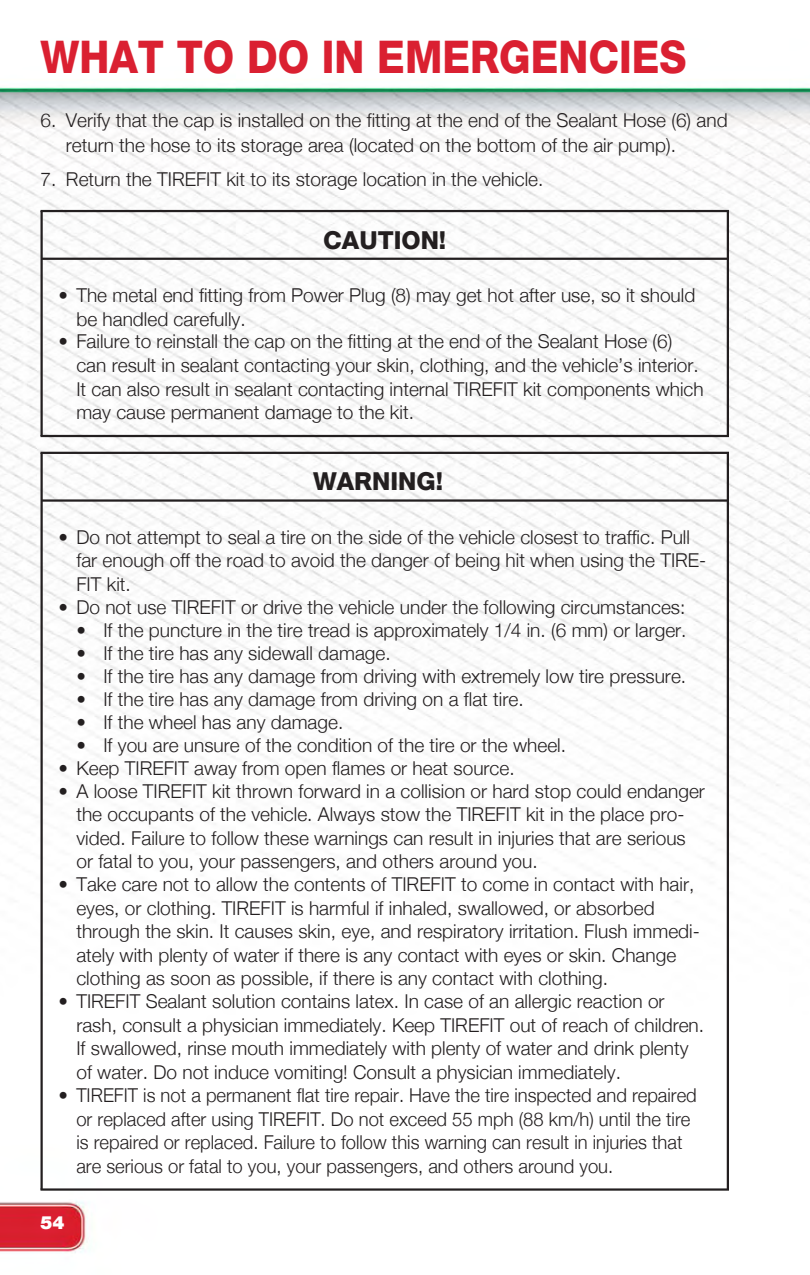
<style>
.page{position:relative;width:810px;height:1275px;background:#fff}
.page>*{position:absolute;margin:0;border:0;box-sizing:border-box;transform-origin:0 0}
.t1{font:45px "ABART Hheavy";color:#da2031;scale:.9 1}
.t2{font:24.75px "ABART Hheavy";color:#231f20}
.t3{font:19.12px/23.6px "ABART Hlight";color:#231f20}
.t4{font:18px "ABART Hblack";color:#fff}
</style>
<div class="page">
<img style="left:0;top:86px;width:810px;height:1167px">
<hr style="left:42px;top:258px;width:686px;height:2px;background:#231f20">
<hr style="left:40px;top:210px;width:689px;height:2px;background:#231f20">
<hr style="left:727px;top:211px;width:2px;height:225px;background:#231f20">
<hr style="left:40px;top:435px;width:689px;height:2px;background:#231f20">
<hr style="left:40px;top:211px;width:3px;height:225px;background:#231f20">
<hr style="left:42px;top:499px;width:686px;height:3px;background:#231f20">
<hr style="left:40px;top:452px;width:689px;height:2px;background:#231f20">
<hr style="left:727px;top:453px;width:2px;height:737px;background:#231f20">
<hr style="left:40px;top:1188px;width:689px;height:3px;background:#231f20">
<hr style="left:40px;top:453px;width:3px;height:737px;background:#231f20">
<h1 class="t1" style="left:40px;top:30px;width:719px">WHAT TO DO IN EMERGENCIES</h1>
<p class="t3" style="left:66px;top:108px;width:663px;line-height:24.8px;text-indent:-25px">6. Verify that the cap is installed on the fitting at the end of the Sealant Hose (6) and return the hose to its storage area (located on the bottom of the air pump).</p>
<p class="t3" style="left:40px;top:167px;width:505px">7. Return the TIREFIT kit to its storage location in the vehicle.</p>
<p class="t2" style="left:323px;top:225px;width:125px">CAUTION!</p>
<p class="t3" style="left:76px;top:283px;width:620px;text-indent:-18px">• The metal end fitting from Power Plug (8) may get hot after use, so it should be handled carefully.</p>
<p class="t3" style="left:76px;top:329px;width:629px;text-indent:-18px">• Failure to reinstall the cap on the fitting at the end of the Sealant Hose (6) can result in sealant contacting your skin, clothing, and the vehicle’s interior.<br>It can also result in sealant contacting internal TIREFIT kit components which may cause permanent damage to the kit.</p>
<p class="t2" style="left:313px;top:467px;width:131px">WARNING!</p>
<p class="t3" style="left:76px;top:525px;width:631px;text-indent:-18px">• Do not attempt to seal a tire on the side of the vehicle closest to traffic. Pull far enough off the road to avoid the danger of being hit when using the TIRE-<br>FIT kit.</p>
<p class="t3" style="left:58px;top:595px;width:629px">• Do not use TIREFIT or drive the vehicle under the following circumstances:</p>
<p class="t3" style="left:76px;top:618px;width:612px">• If the puncture in the tire tread is approximately 1/4 in. (6 mm) or larger.</p>
<p class="t3" style="left:76px;top:641px;width:316px">• If the tire has any sidewall damage.</p>
<p class="t3" style="left:76px;top:664px;width:611px">• If the tire has any damage from driving with extremely low tire pressure.</p>
<p class="t3" style="left:76px;top:687px;width:449px">• If the tire has any damage from driving on a flat tire.</p>
<p class="t3" style="left:76px;top:710px;width:268px">• If the wheel has any damage.</p>
<p class="t3" style="left:76px;top:733px;width:491px">• If you are unsure of the condition of the tire or the wheel.</p>
<p class="t3" style="left:58px;top:756px;width:458px">• Keep TIREFIT away from open flames or heat source.</p>
<p class="t3" style="left:76px;top:778px;width:630px;text-indent:-18px">• A loose TIREFIT kit thrown forward in a collision or hard stop could endanger the occupants of the vehicle. Always stow the TIREFIT kit in the place pro&shy;vided. Failure to follow these warnings can result in injuries that are serious or fatal to you, your passengers, and others around you.</p>
<p class="t3" style="left:76px;top:872px;width:625px;text-indent:-18px">• Take care not to allow the contents of TIREFIT to come in contact with hair, eyes, or clothing. TIREFIT is harmful if inhaled, swallowed, or absorbed through the skin. It causes skin, eye, and respiratory irritation. Flush immedi&shy;ately with plenty of water if there is any contact with eyes or skin. Change clothing as soon as possible, if there is any contact with clothing.</p>
<p class="t3" style="left:76px;top:989px;width:629px;text-indent:-18px">• TIREFIT Sealant solution contains latex. In case of an allergic reaction or rash, consult a physician immediately. Keep TIREFIT out of reach of children.<br>If swallowed, rinse mouth immediately with plenty of water and drink plenty of water. Do not induce vomiting! Consult a physician immediately.</p>
<p class="t3" style="left:76px;top:1083px;width:622px;text-indent:-18px">• TIREFIT is not a permanent flat tire repair. Have the tire inspected and repaired or replaced after using TIREFIT. Do not exceed 55 mph (88 km/h) until the tire is repaired or replaced. Failure to follow this warning can result in injuries that are serious or fatal to you, your passengers, and others around you.</p>
<p class="t4" style="left:40px;top:1211px;width:25px">54</p>
</div>
